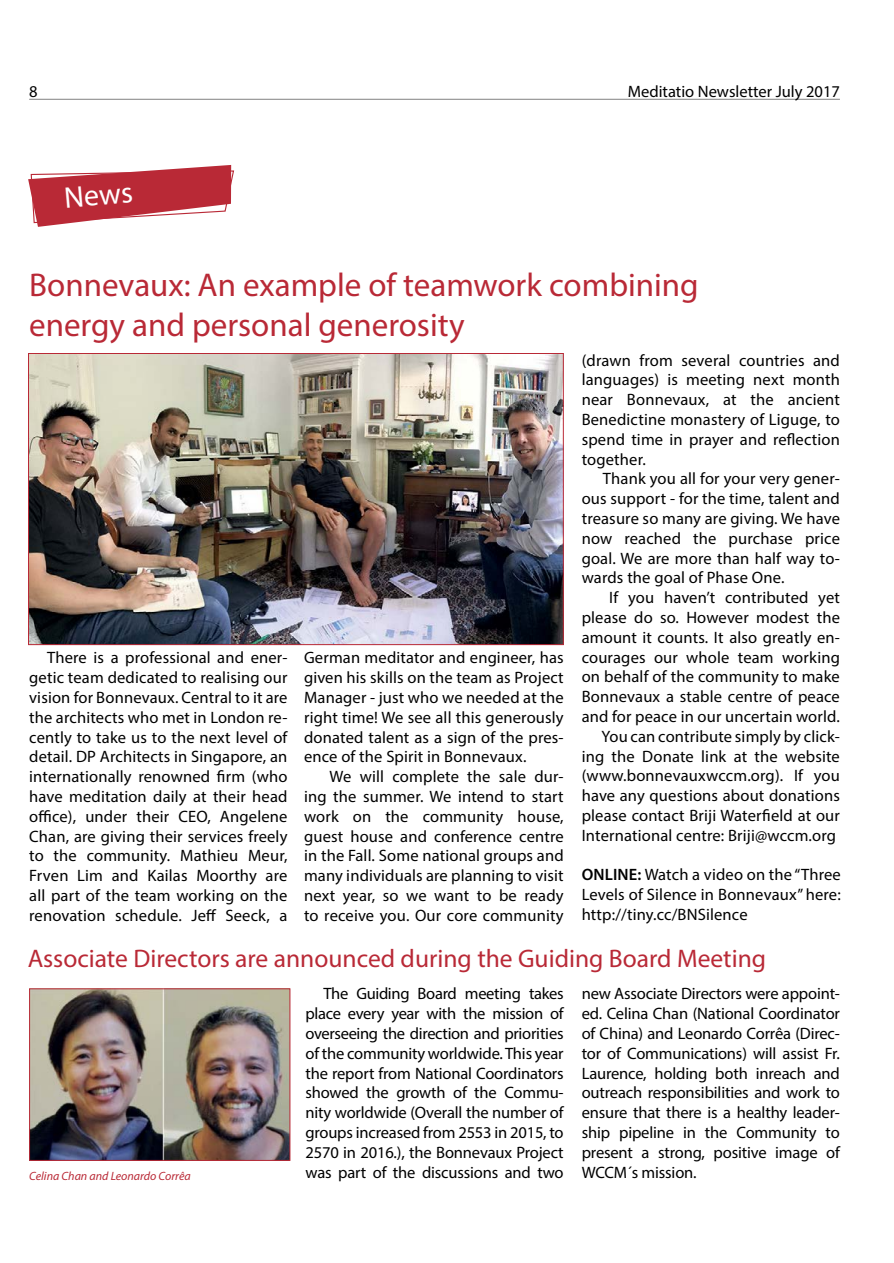
<style>
.page{position:relative;width:894px;height:1263px;background:#fff}
.page>*{position:absolute;margin:0;border:0;box-sizing:border-box;transform-origin:0 0}
.t1{font:33px/39.6px "Myriad Pro";color:#b92936}
.t2{font:30px "Myriad Pro";color:#fff}
.t3{font:25.5px "Myriad Pro";color:#b92936}
.t4{font:16.5px/19.8px "Myriad Pro";letter-spacing:.01em;color:#000;text-align:justify}
.t5{font:16.5px "Myriad Pro";letter-spacing:-.01em;color:#000}
.t6{font:italic 12px "Myriad Pro";color:#b92936}
.s1{font-weight:600}
</style>
<div class="page">
<hr style="left:29px;top:99px;width:810px;height:1px;background:#000">
<svg style="left:28px;top:165px;width:207px;height:62px"></svg>
<img style="left:30px;top:355px;width:531px;height:288px">
<div style="left:28px;top:353px;width:535px;height:292px;border:1px solid #b92936"></div>
<img style="left:31px;top:990px;width:257px;height:168px">
<div style="left:29px;top:988px;width:261px;height:172px;border:1px solid #b92936"></div>
<p class="t4" style="left:29px;top:82px;width:10px">8</p>
<p class="t4" style="left:627px;top:82px;width:214px">Meditatio Newsletter July 2017</p>
<h2 class="t2" style="left:63px;top:179px;width:70px;rotate:-5deg">News</h2>
<h1 class="t1" style="left:29px;top:265px;width:670px">Bonnevaux: An example of teamwork combining energy and personal generosity</h1>
<p class="t4" style="left:29px;top:647px;width:260px;text-indent:18px">There is a professional and ener&shy;getic team dedicated to realising our vision for Bonnevaux. Central to it are the architects who met in London re&shy;cently to take us to the next level of detail. DP Architects in Singapore, an internationally renowned firm (who have meditation daily at their head office), under their CEO, Angelene Chan, are giving their services freely to the community. Mathieu Meur, Frven Lim and Kailas Moorthy are all part of the team working on the renovation schedule. Jeff Seeck, a</p>
<p class="t4" style="left:304px;top:647px;width:261px">German meditator and engineer, has given his skills on the team as Project Manager - just who we needed at the right time! We see all this generously donated talent as a sign of the pres&shy;ence of the Spirit in Bonnevaux.</p>
<p class="t4" style="left:304px;top:766px;width:261px;text-indent:26px">We will complete the sale dur&shy;ing the summer. We intend to start work on the community house, guest house and conference centre in the Fall. Some national groups and many individuals are planning to visit next year, so we want to be ready to receive you. Our core community</p>
<p class="t4" style="left:581px;top:350px;width:260px">(drawn from several countries and languages) is meeting next month near Bonnevaux, at the ancient Benedictine monastery of Liguge, to spend time in prayer and reflection together.</p>
<p class="t4" style="left:581px;top:468px;width:260px;text-indent:21px">Thank you all for your very gener&shy;ous support - for the time, talent and treasure so many are giving. We have now reached the purchase price goal. We are more than half way to&shy;wards the goal of Phase One.</p>
<p class="t4" style="left:581px;top:587px;width:260px;text-align:right">If you haven’t contributed yet please do so. However modest the amount it counts. It also greatly en&shy;courages our whole team working on behalf of the community to make Bonnevaux a stable centre of peace and for peace in our uncertain world.<br>You can contribute simply by click&shy;ing the Donate link at the website (www.bonnevauxwccm.org). If you have any questions about donations please contact Briji Waterfield at our International centre: Briji@wccm.org</p>
<p class="t4" style="left:581px;top:864px;width:260px"><span class="s1">ONLINE:</span> Watch a video on the “Three Levels of Silence in Bonnevaux” here: http://tiny.cc/BNSilence</p>
<h3 class="t3" style="left:28px;top:943px;width:739px">Associate Directors are announced during the Guiding Board Meeting</h3>
<p class="t4" style="left:305px;top:983px;width:260px;text-indent:18px">The Guiding Board meeting takes place every year with the mission of overseeing the direction and priorities of the community worldwide. This year the report from National Coordinators showed the growth of the Commu&shy;nity worldwide (Overall the number of groups increased from 2553 in 2015, to 2570 in 2016.), the Bonnevaux Project was part of the discussions and two</p>
<p class="t4" style="left:581px;top:983px;width:260px">new Associate Directors were appoint&shy;ed. Celina Chan (National Coordinator of China) and Leonardo Corrêa (Direc&shy;tor of Communications) will assist Fr.<br>Laurence, holding both inreach and outreach responsibilities and work to ensure that there is a healthy leader&shy;ship pipeline in the Community to present a strong, positive image of</p>
<p class="t6" style="left:29px;top:1168px;width:163px">Celina Chan and Leonardo Corrêa</p>
<p class="t5" style="left:581px;top:1161px;width:116px">WCCM´s mission.</p>
</div>
